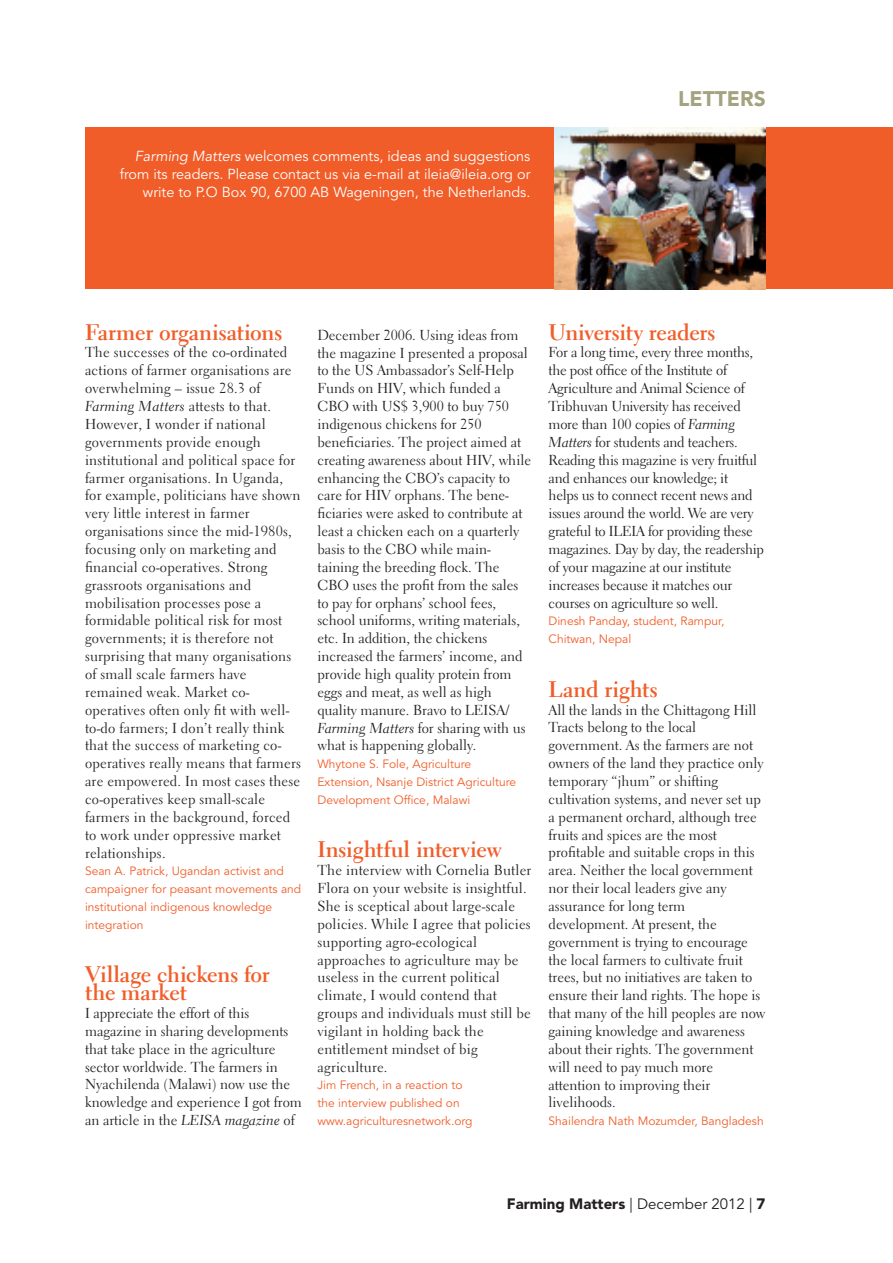
<style>
.page{position:relative;width:893px;height:1263px;background:#fff}
.page>*{position:absolute;margin:0;border:0;box-sizing:border-box;transform-origin:0 0}
.t1{font:700 22.5px/17.9px "Electra LT Std";letter-spacing:-.005em;color:#f15d29}
.t2{font:900 21px "Avenir LT Std";color:#a4a380}
.t3{font:900 15px "Avenir LT Std";color:#231f20}
.t4{font:14.4px/17.9px "Electra LT Std";color:#231f20}
.t5{font:14.4px/17.9px "Avenir LT Std";color:#fff;text-align:right}
.t6{font:14.4px "Electra LT Std Cursive";letter-spacing:.015em;color:#231f20}
.t7{font:12px/17.9px "Avenir LT Std";color:#f15d29}
.s1{font-style:italic}
.s2{font-family:"Electra LT Std"}
.s3{font-family:"Electra LT Std Cursive"}
.s4{font-weight:400}
</style>
<div class="page">
<div style="left:85px;top:128px;width:808px;height:161px;background:#f15d29"></div>
<img style="left:554px;top:128px;width:212px;height:161px">
<p class="t5" style="left:120px;top:148px;width:412px"><span class="s1">Farming Matters</span> welcomes comments, ideas and suggestions from its readers. Please contact us via e-mail at ileia@ileia.org or write to P.O Box 90, 6700 AB Wageningen, the Netherlands.</p>
<h2 class="t2" style="left:678px;top:86px;width:89px">Letters</h2>
<h1 class="t1" style="left:85px;top:323px;width:199px">Farmer organisations</h1>
<p class="t4" style="left:85px;top:344px;width:208px">The successes of the co-ordinated actions of farmer organisations are overwhelming – issue 28.3 of</p>
<p class="t6" style="left:85px;top:397px;width:188px">Farming Matters <span class="s2">attests to that.</span></p>
<p class="t4" style="left:85px;top:415px;width:217px">However, I wonder if national governments provide enough institutional and political space for farmer organisations. In Uganda, for example, politicians have shown very little interest in farmer organisations since the mid-1980s, focusing only on marketing and financial co-operatives. Strong grassroots organisations and mobilisation processes pose a formidable political risk for most governments; it is therefore not surprising that many organisations of small scale farmers have remained weak. Market co&shy;operatives often only fit with well&shy;to-do farmers; I don’t really think that the success of marketing co&shy;operatives really means that farmers are empowered. In most cases these co-operatives keep small-scale farmers in the background, forced to work under oppressive market relationships.</p>
<p class="t7" style="left:85px;top:862px;width:218px">Sean A. Patrick, Ugandan activist and campaigner for peasant movements and institutional indigenous knowledge integration</p>
<h1 class="t1" style="left:85px;top:966px;width:186px">Village chickens for the market</h1>
<p class="t4" style="left:85px;top:1004px;width:218px">I appreciate the effort of this magazine in sharing developments that take place in the agriculture sector worldwide. The farmers in Nyachilenda (Malawi) now use the knowledge and experience I got from an article in the <span class="s3">LEISA magazine</span> of</p>
<p class="t4" style="left:317px;top:326px;width:215px">December 2006. Using ideas from the magazine I presented a proposal to the US Ambassador’s Self-Help<br>Funds on HIV, which funded a<br>CBO with US$ 3,900 to buy 750 indigenous chickens for 250 beneficiaries. The project aimed at creating awareness about HIV, while enhancing the CBO’s capacity to care for HIV orphans. The bene&shy;ficiaries were asked to contribute at least a chicken each on a quarterly basis to the CBO while main&shy;taining the breeding flock. The<br>CBO uses the profit from the sales to pay for orphans’ school fees, school uniforms, writing materials, etc. In addition, the chickens increased the farmers’ income, and provide high quality protein from eggs and meat, as well as high quality manure. Bravo to LEISA/<br><span class="s3">Farming Matters</span> for sharing with us what is happening globally.</p>
<p class="t7" style="left:317px;top:755px;width:200px">Whytone S. Fole, Agriculture<br>Extension, Nsanje District Agriculture<br>Development Office, Malawi</p>
<h1 class="t1" style="left:317px;top:841px;width:186px">Insightful interview</h1>
<p class="t4" style="left:317px;top:861px;width:215px">The interview with Cornelia Butler<br>Flora on your website is insightful.<br>She is sceptical about large-scale policies. While I agree that policies supporting agro-ecological approaches to agriculture may be useless in the current political climate, I would contend that groups and individuals must still be vigilant in holding back the entitlement mindset of big agriculture.</p>
<p class="t7" style="left:317px;top:1077px;width:157px">Jim French, in a reaction to the interview published on www.agriculturesnetwork.org</p>
<h1 class="t1" style="left:549px;top:323px;width:168px">University readers</h1>
<p class="t4" style="left:549px;top:344px;width:217px">For a long time, every three months, the post office of the Institute of Agriculture and Animal Science of Tribhuvan University has received more than 100 copies of <span class="s3">Farming Matters</span> for students and teachers.<br>Reading this magazine is very fruitful and enhances our knowledge; it<br>helps us to connect recent news and issues around the world. We are very grateful to ILEIA for providing these magazines. Day by day, the readership of your magazine at our institute increases because it matches our courses on agriculture so well.</p>
<p class="t7" style="left:549px;top:612px;width:177px">Dinesh Panday, student, Rampur,<br>Chitwan, Nepal</p>
<h1 class="t1" style="left:549px;top:680px;width:111px">Land rights</h1>
<p class="t4" style="left:549px;top:701px;width:218px">All the lands in the Chittagong Hill<br>Tracts belong to the local government. As the farmers are not owners of the land they practice only temporary “jhum” or shifting cultivation systems, and never set up a permanent orchard, although tree fruits and spices are the most profitable and suitable crops in this area. Neither the local government nor their local leaders give any assurance for long term development. At present, the government is trying to encourage the local farmers to cultivate fruit trees, but no initiatives are taken to ensure their land rights. The hope is that many of the hill peoples are now gaining knowledge and awareness about their rights. The government will need to pay much more attention to improving their livelihoods.</p>
<p class="t7" style="left:549px;top:1112px;width:217px">Shailendra Nath Mozumder, Bangladesh</p>
<p class="t3" style="left:507px;top:1195px;width:260px">Farming Matters <span class="s4">| December 2012 |</span> 7</p>
</div>
